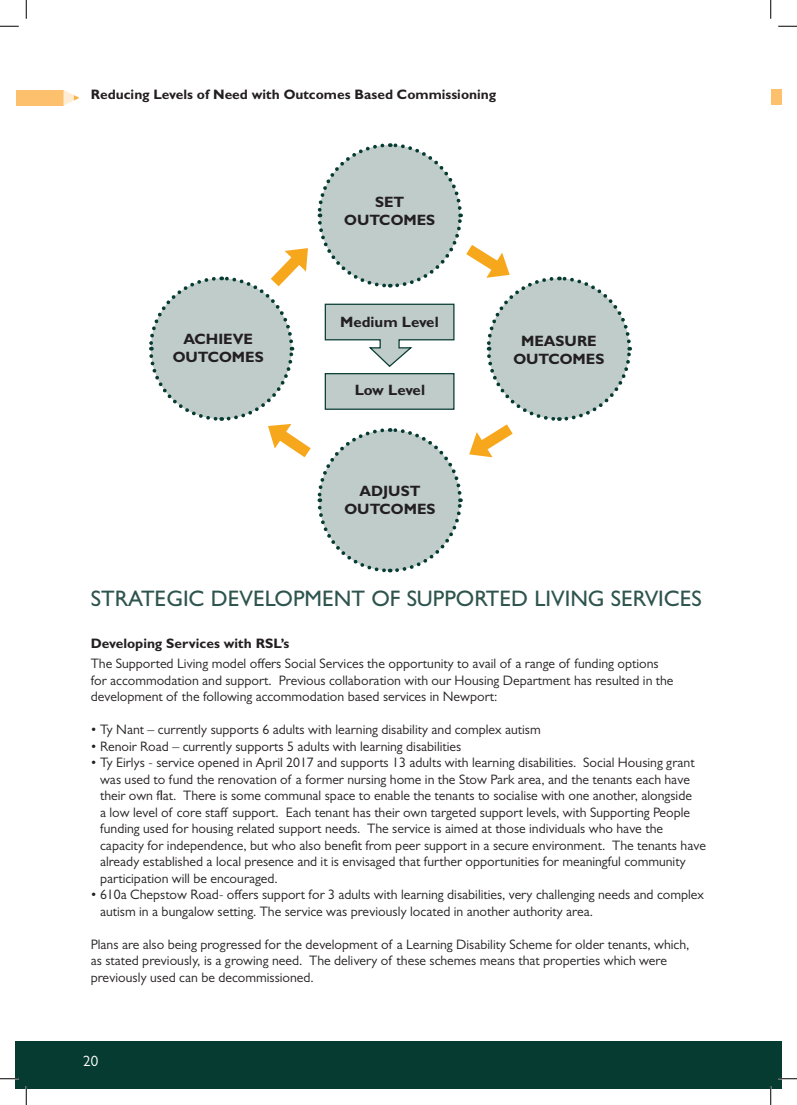
<style>
.page{position:relative;width:797px;height:1105px;background:#fff}
.page>*{position:absolute;margin:0;border:0;box-sizing:border-box;transform-origin:0 0}
.t1{font:500 22.5px "Gill Sans MT Pro";color:#2e544e}
.t2{font:700 15px/18px "Gill Sans MT Pro";color:#231f20;text-align:center}
.t3{font:15px "Gill Sans MT Pro";color:#fff}
.t4{font:13.75px/16.5px "Gill Sans MT Pro";color:#231f20}
.t5{font:700 13.75px "Gill Sans MT Pro";color:#231f20}
</style>
<div class="page">
<div style="left:16px;top:1041px;width:765px;height:48px;background:#063b32"></div>
<svg style="left:149px;top:143px;width:483px;height:430px"></svg>
<div style="left:16px;top:90px;width:47px;height:16px;background:#fdc06c"></div>
<svg style="left:63px;top:90px;width:16px;height:16px"></svg>
<div style="left:770px;top:89px;width:11px;height:16px;background:#fdc06c"></div>
<svg style="left:0;top:25px;width:19px;height:2px"></svg>
<svg style="left:778px;top:25px;width:19px;height:2px"></svg>
<svg style="left:0;top:1078px;width:19px;height:1px"></svg>
<svg style="left:778px;top:1078px;width:19px;height:1px"></svg>
<svg style="left:25px;top:0;width:2px;height:19px"></svg>
<svg style="left:25px;top:1086px;width:2px;height:19px"></svg>
<svg style="left:770px;top:0;width:1px;height:19px"></svg>
<svg style="left:770px;top:1086px;width:1px;height:19px"></svg>
<p class="t5" style="left:91px;top:86px;width:407px">Reducing Levels of Need with Outcomes Based Commissioning</p>
<p class="t2" style="left:344px;top:193px;width:93px">SET<br>OUTCOMES</p>
<p class="t2" style="left:173px;top:329px;width:93px">ACHIEVE<br>OUTCOMES</p>
<p class="t2" style="left:340px;top:313px;width:100px">Medium Level</p>
<p class="t2" style="left:355px;top:380px;width:72px">Low Level</p>
<p class="t2" style="left:344px;top:481px;width:93px">ADJUST<br>OUTCOMES</p>
<p class="t2" style="left:513px;top:331px;width:93px">MEASURE<br>OUTCOMES</p>
<h1 class="t1" style="left:91px;top:585px;width:612px">STRATEGIC DEVELOPMENT OF SUPPORTED LIVING SERVICES</h1>
<p class="t5" style="left:91px;top:635px;width:200px">Developing Services with RSL’s</p>
<p class="t4" style="left:91px;top:655px;width:584px">The Supported Living model offers Social Services the opportunity to avail of a range of funding options for accommodation and support. Previous collaboration with our Housing Department has resulted in the development of the following accommodation based services in Newport:</p>
<p class="t4" style="left:91px;top:721px;width:451px">• Ty Nant – currently supports 6 adults with learning disability and complex autism</p>
<p class="t4" style="left:91px;top:738px;width:372px">• Renoir Road – currently supports 5 adults with learning disabilities</p>
<p class="t4" style="left:100px;top:754px;width:607px;text-indent:-9px">• Ty Eirlys - service opened in April 2017 and supports 13 adults with learning disabilities. Social Housing grant was used to fund the renovation of a former nursing home in the Stow Park area, and the tenants each have their own flat. There is some communal space to enable the tenants to socialise with one another, alongside<br>a low level of core staff support. Each tenant has their own targeted support levels, with Supporting People funding used for housing related support needs. The service is aimed at those individuals who have the capacity for independence, but who also benefit from peer support in a secure environment. The tenants have already established a local presence and it is envisaged that further opportunities for meaningful community participation will be encouraged.</p>
<p class="t4" style="left:100px;top:886px;width:605px;text-indent:-9px">• 610a Chepstow Road- offers support for 3 adults with learning disabilities, very challenging needs and complex autism in a bungalow setting. The service was previously located in another authority area.</p>
<p class="t4" style="left:91px;top:936px;width:600px">Plans are also being progressed for the development of a Learning Disability Scheme for older tenants, which, as stated previously, is a growing need. The delivery of these schemes means that properties which were previously used can be decommissioned.</p>
<p class="t3" style="left:83px;top:1052px;width:16px">20</p>
</div>
